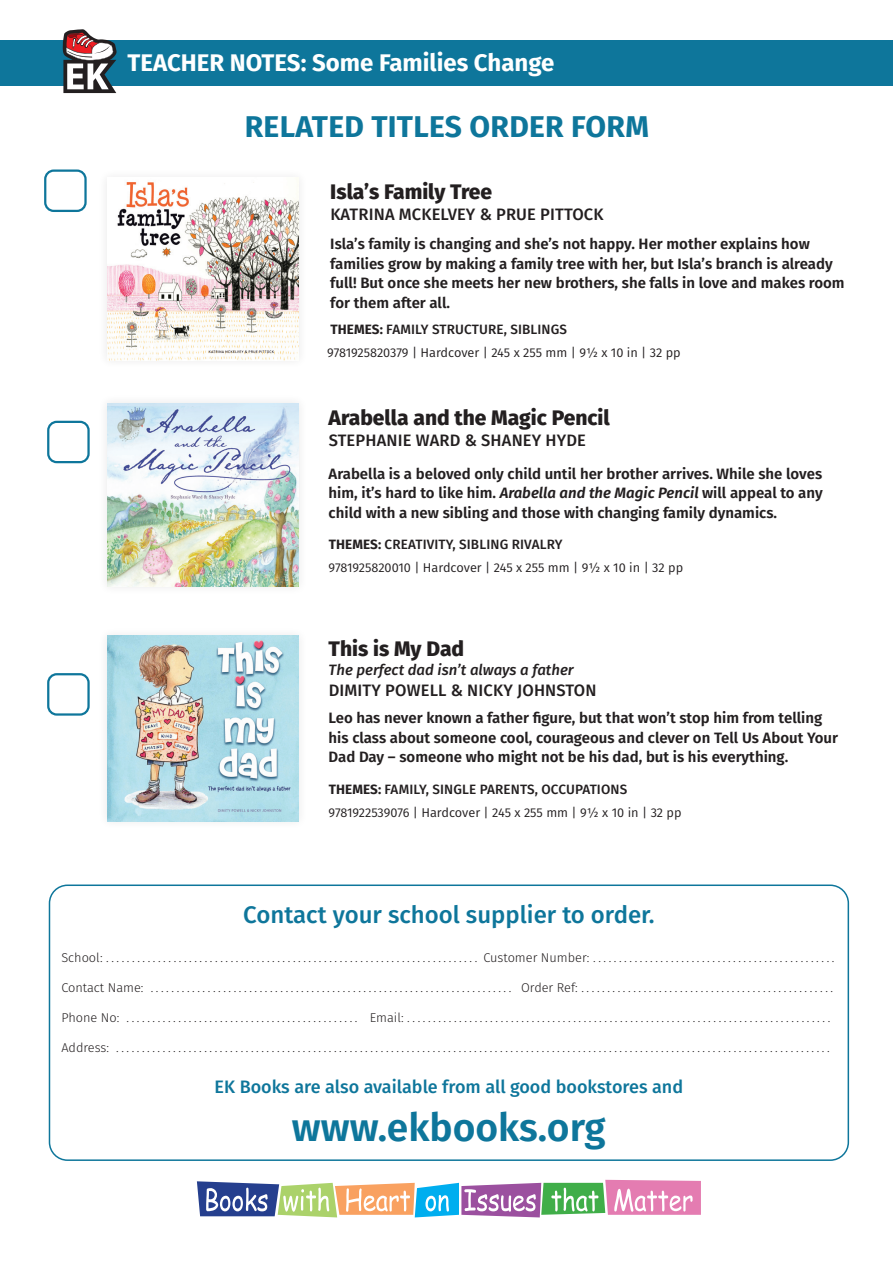
<style>
.page{position:relative;width:893px;height:1263px;background:#fff}
.page>*{position:absolute;margin:0;border:0;box-sizing:border-box;transform-origin:0 0}
.t1{font:600 39px "Fira Sans";color:#0e769b}
.t2{font:700 30px "Fira Sans";letter-spacing:.01em;color:#0e769b}
.t3{font:500 24px "Fira Sans";color:#0e769b}
.t4{font:700 24px "Fira Sans";color:#fff}
.t5{font:800 21px "Fira Sans";color:#231f20}
.t6{font:500 18px "Fira Sans";color:#0e769b}
.t7{font:500 16.5px "Fira Sans";letter-spacing:.01em;color:#231f20}
.t8{font:600 15px/19.5px "Fira Sans";color:#231f20}
.t9{font:italic 500 15px "Fira Sans";color:#231f20}
.t10{font:500 13.5px "Fira Sans";letter-spacing:.01em;color:#231f20}
.t11{font:300 12.75px "Fira Sans";color:#231f20}
.t12{font:12.75px "Fira Sans";letter-spacing:-.005em;color:#231f20}
.s1{font-weight:700}
.s2{font-style:italic}
</style>
<div class="page">
<div style="left:49px;top:884px;width:800px;height:277px;border:2px solid #0e769b;border-radius:18px"></div>
<svg style="left:197px;top:1180px;width:504px;height:37px"></svg>
<div style="left:44px;top:169px;width:43px;height:43px;border:2px solid #0e769b;border-radius:9px"></div>
<div style="left:47px;top:421px;width:43px;height:42px;border:2px solid #0e769b;border-radius:9px"></div>
<div style="left:47px;top:673px;width:43px;height:43px;border:2px solid #0e769b;border-radius:9px"></div>
<div style="left:0;top:40px;width:893px;height:46px;background:#0e769b"></div>
<svg style="left:63px;top:29px;width:54px;height:64px"></svg>
<img style="left:107px;top:182px;width:192px;height:178px">
<div style="left:98px;top:394px;width:210px;height:202px;background:#fbfbfb"></div>
<img style="left:107px;top:403px;width:192px;height:183px">
<div style="left:98px;top:627px;width:210px;height:203px;background:#231f20;opacity:.1"></div>
<img style="left:107px;top:636px;width:192px;height:185px">
<h3 class="t4" style="left:128px;top:43px;width:428px">TEACHER NOTES: Some Families Change</h3>
<h2 class="t2" style="left:245px;top:102px;width:406px">RELATED TITLES ORDER FORM</h2>
<h3 class="t5" style="left:330px;top:173px;width:163px">Isla’s Family Tree</h3>
<p class="t7" style="left:330px;top:201px;width:275px">KATRINA MCKELVEY &amp; PRUE PITTOCK</p>
<p class="t8" style="left:330px;top:233px;width:516px">Isla’s family is changing and she’s not happy. Her mother explains how families grow by making a family tree with her, but Isla’s branch is already full! But once she meets her new brothers, she falls in love and makes room for them after all.</p>
<p class="t10" style="left:330px;top:318px;width:238px"><span class="s1">THEMES:</span> FAMILY STRUCTURE, SIBLINGS</p>
<p class="t12" style="left:327px;top:343px;width:355px">9781925820379 | Hardcover | 245 x 255 mm | 9½ x 10 in | 32 pp</p>
<h3 class="t5" style="left:329px;top:399px;width:283px">Arabella and the Magic Pencil</h3>
<p class="t7" style="left:329px;top:427px;width:259px">STEPHANIE WARD &amp; SHANEY HYDE</p>
<p class="t8" style="left:329px;top:463px;width:496px;text-align:justify">Arabella is a beloved only child until her brother arrives. While she loves him, it’s hard to like him. <span class="s2">Arabella and the Magic Pencil</span> will appeal to any child with a new sibling and those with changing family dynamics.</p>
<p class="t10" style="left:329px;top:534px;width:235px"><span class="s1">THEMES:</span> CREATIVITY, SIBLING RIVALRY</p>
<p class="t12" style="left:329px;top:558px;width:356px">9781925820010 | Hardcover | 245 x 255 mm | 9½ x 10 in | 32 pp</p>
<h3 class="t5" style="left:329px;top:630px;width:137px">This is My Dad</h3>
<p class="t9" style="left:329px;top:658px;width:247px">The perfect dad isn’t always a father</p>
<p class="t7" style="left:329px;top:677px;width:269px">DIMITY POWELL &amp; NICKY JOHNSTON</p>
<p class="t8" style="left:329px;top:707px;width:511px">Leo has never known a father figure, but that won’t stop him from telling his class about someone cool, courageous and clever on Tell Us About Your<br>Dad Day – someone who might not be his dad, but is his everything.</p>
<p class="t10" style="left:329px;top:778px;width:300px"><span class="s1">THEMES:</span> FAMILY, SINGLE PARENTS, OCCUPATIONS</p>
<p class="t12" style="left:329px;top:803px;width:355px">9781922539076 | Hardcover | 245 x 255 mm | 9½ x 10 in | 32 pp</p>
<h3 class="t3" style="left:243px;top:896px;width:413px">Contact your school supplier to order.</h3>
<p class="t11" style="left:61px;top:948px;width:775px">School: ........................................................................ Customer Number: ...............................................</p>
<p class="t11" style="left:61px;top:978px;width:773px">Contact Name: ...................................................................... Order Ref: .................................................</p>
<p class="t11" style="left:61px;top:1008px;width:770px">Phone No: ............................................. Email: ..................................................................................</p>
<p class="t11" style="left:61px;top:1038px;width:770px">Address: ..........................................................................................................................................</p>
<h3 class="t6" style="left:215px;top:1072px;width:470px">EK Books are also available from all good bookstores and</h3>
<h1 class="t1" style="left:292px;top:1095px;width:315px">www.ekbooks.org</h1>
</div>
